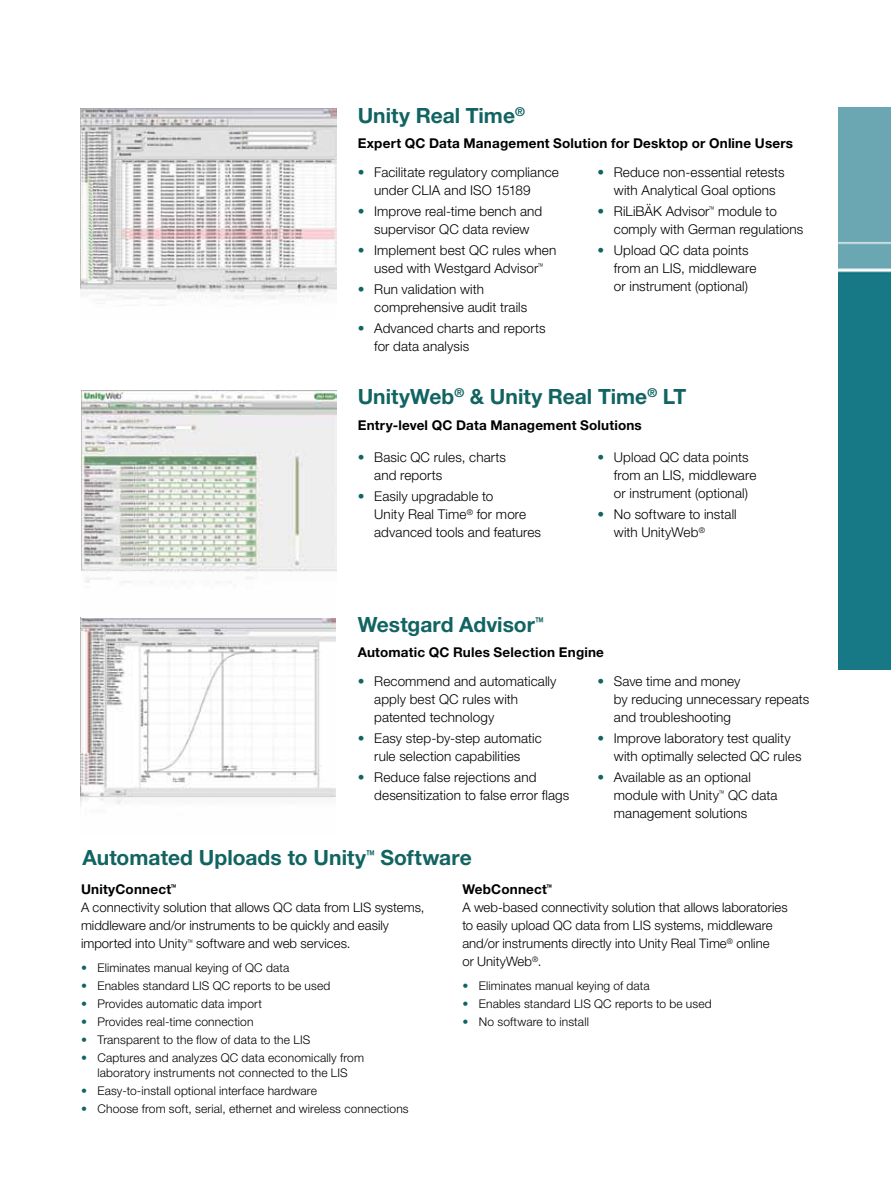
<style>
.page{position:relative;width:891px;height:1188px;background:#fff}
.page>*{position:absolute;margin:0;border:0;box-sizing:border-box;transform-origin:0 0}
.t1{font:700 21px "Helvetica Neue LT Pro";color:#116461}
.t2{font:300 13.5px/18px "Helvetica Neue LT Pro";letter-spacing:.01em;color:#000}
.t3{font:700 13.5px "Helvetica Neue LT Pro";letter-spacing:.015em;color:#000}
.t4{font:300 13.2px/18px "Helvetica Neue LT Pro";color:#000}
.t5{font:300 12px/15px "Helvetica Neue LT Pro";letter-spacing:.01em;color:#000;text-align:center}
.s1{color:#116461}
</style>
<div class="page">
<img style="left:838px;top:108px;width:53px;height:561px">
<img style="left:80px;top:108px;width:257px;height:192px">
<img style="left:81px;top:391px;width:255px;height:413px">
<h1 class="t1" style="left:358px;top:102px;width:169px">Unity Real Time<sup>®</sup></h1>
<p class="t3" style="left:358px;top:135px;width:437px">Expert QC Data Management Solution for Desktop or Online Users</p>
<p class="t2" style="left:374px;top:163px;width:186px;text-indent:-16px"><span class="s1">•</span> Facilitate regulatory compliance under CLIA and ISO 15189</p>
<p class="t2" style="left:358px;top:202px;width:186px;text-align:center"><span class="s1">•</span> Improve real-time bench and supervisor QC data review</p>
<p class="t2" style="left:358px;top:241px;width:200px;text-align:center"><span class="s1">•</span> Implement best QC rules when used with Westgard Advisor<sup>™</sup></p>
<p class="t2" style="left:374px;top:280px;width:155px;text-indent:-16px"><span class="s1">•</span> Run validation with comprehensive audit trails</p>
<p class="t2" style="left:374px;top:319px;width:173px;text-indent:-16px"><span class="s1">•</span> Advanced charts and reports for data analysis</p>
<p class="t2" style="left:597px;top:163px;width:189px;text-align:center"><span class="s1">•</span> Reduce non-essential retests with Analytical Goal options</p>
<p class="t2" style="left:614px;top:202px;width:191px;text-indent:-16px"><span class="s1">•</span> RiLiBÄK Advisor<sup>™</sup> module to comply with German regulations</p>
<p class="t2" style="left:614px;top:241px;width:144px;text-indent:-16px"><span class="s1">•</span> Upload QC data points from an LIS, middleware or instrument (optional)</p>
<h1 class="t1" style="left:358px;top:383px;width:330px">UnityWeb<sup>®</sup> &amp; Unity Real Time<sup>®</sup> LT</h1>
<p class="t3" style="left:358px;top:416px;width:286px">Entry-level QC Data Management Solutions</p>
<p class="t2" style="left:374px;top:448px;width:133px;text-indent:-16px"><span class="s1">•</span> Basic QC rules, charts and reports</p>
<p class="t2" style="left:374px;top:487px;width:168px;text-indent:-16px"><span class="s1">•</span> Easily upgradable to<br>Unity Real Time<sup>®</sup> for more advanced tools and features</p>
<p class="t2" style="left:614px;top:448px;width:144px;text-indent:-16px"><span class="s1">•</span> Upload QC data points from an LIS, middleware or instrument (optional)</p>
<p class="t2" style="left:614px;top:505px;width:124px;text-indent:-16px"><span class="s1">•</span> No software to install with UnityWeb<sup>®</sup></p>
<h1 class="t1" style="left:358px;top:611px;width:188px">Westgard Advisor<sup>™</sup></h1>
<p class="t3" style="left:358px;top:644px;width:248px">Automatic QC Rules Selection Engine</p>
<p class="t2" style="left:374px;top:672px;width:184px;text-indent:-16px"><span class="s1">•</span> Recommend and automatically apply best QC rules with patented technology</p>
<p class="t2" style="left:358px;top:729px;width:186px;text-align:center"><span class="s1">•</span> Easy step-by-step automatic rule selection capabilities</p>
<p class="t2" style="left:374px;top:768px;width:196px;text-indent:-16px"><span class="s1">•</span> Reduce false rejections and desensitization to false error flags</p>
<p class="t2" style="left:614px;top:672px;width:197px;text-indent:-16px"><span class="s1">•</span> Save time and money<br>by reducing unnecessary repeats and troubleshooting</p>
<p class="t2" style="left:614px;top:729px;width:189px;text-indent:-16px"><span class="s1">•</span> Improve laboratory test quality with optimally selected QC rules</p>
<p class="t2" style="left:614px;top:768px;width:165px;text-indent:-16px"><span class="s1">•</span> Available as an optional module with Unity<sup>™</sup> QC data management solutions</p>
<h1 class="t1" style="left:82px;top:844px;width:391px">Automated Uploads to Unity<sup>™</sup> Software</h1>
<p class="t3" style="left:81px;top:881px;width:97px">UnityConnect<sup>™</sup></p>
<p class="t4" style="left:81px;top:898px;width:345px">A connectivity solution that allows QC data from LIS systems, middleware and/or instruments to be quickly and easily imported into Unity<sup>™</sup> software and web services.</p>
<p class="t5" style="left:81px;top:960px;width:210px"><span class="s1">•</span> Eliminates manual keying of QC data</p>
<p class="t5" style="left:81px;top:978px;width:251px"><span class="s1">•</span> Enables standard LIS QC reports to be used</p>
<p class="t5" style="left:81px;top:996px;width:183px"><span class="s1">•</span> Provides automatic data import</p>
<p class="t5" style="left:81px;top:1014px;width:174px"><span class="s1">•</span> Provides real-time connection</p>
<p class="t5" style="left:81px;top:1032px;width:231px"><span class="s1">•</span> Transparent to the flow of data to the LIS</p>
<p class="t5" style="left:81px;top:1050px;width:285px"><span class="s1">•</span> Captures and analyzes QC data economically from laboratory instruments not connected to the LIS</p>
<p class="t5" style="left:81px;top:1083px;width:237px"><span class="s1">•</span> Easy-to-install optional interface hardware</p>
<p class="t5" style="left:81px;top:1101px;width:329px"><span class="s1">•</span> Choose from soft, serial, ethernet and wireless connections</p>
<p class="t3" style="left:462px;top:881px;width:91px">WebConnect<sup>™</sup></p>
<p class="t4" style="left:462px;top:898px;width:327px">A web-based connectivity solution that allows laboratories to easily upload QC data from LIS systems, middleware and/or instruments directly into Unity Real Time<sup>®</sup> online<br>or UnityWeb<sup>®</sup>.</p>
<p class="t5" style="left:462px;top:978px;width:189px"><span class="s1">•</span> Eliminates manual keying of data</p>
<p class="t5" style="left:462px;top:996px;width:251px"><span class="s1">•</span> Enables standard LIS QC reports to be used</p>
<p class="t5" style="left:462px;top:1014px;width:128px"><span class="s1">•</span> No software to install</p>
</div>
